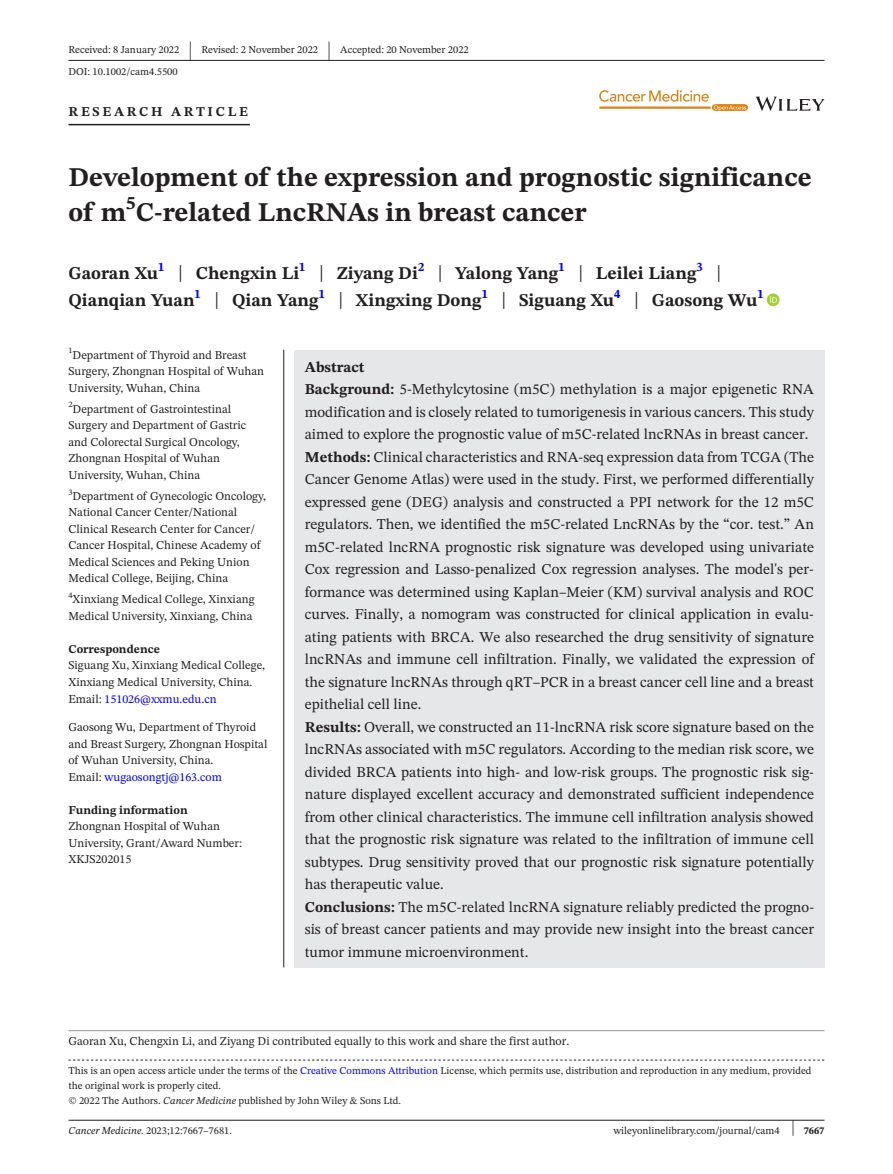
<style>
.page{position:relative;width:893px;height:1174px;background:#fff}
.page>*{position:absolute;margin:0;border:0;box-sizing:border-box;transform-origin:0 0}
.t1{font:700 27px/34.5px "STIX Two Text";color:#231f20}
.t2{font:25.65px "STIX Two Text";color:#231f20;scale:.49 1}
.t3{font:700 18px/27px "STIX Two Text";color:#231f20}
.t4{font:15px/22.5px "STIX Two Text";color:#231f20}
.t5{font:700 13.5px "STIX Two Text";letter-spacing:.2em;color:#231f20}
.t6{font:12px/16.5px "STIX Two Text";color:#231f20}
.t7{font:700 12px "STIX Two Text";color:#231f20}
.t8{font:10.5px/15px "STIX Two Text";color:#231f20}
.s1{font-weight:400;font-size:23.4px}
.s2{color:#00f}
.s3{font-weight:700}
.s4{font-style:italic}
.s5{font-size:22.2px}
</style>
<div class="page">
<hr style="left:68px;top:1119px;width:756px;height:1px;background:#231f20">
<svg style="left:756px;top:97px;width:68px;height:14px"></svg>
<svg style="left:599px;top:90px;width:149px;height:21px"></svg>
<hr style="left:68px;top:60px;width:756px;height:1px;background:#231f20">
<hr style="left:68px;top:124px;width:182px;height:1px;background:#231f20">
<svg style="left:767px;top:293px;width:12px;height:13px"></svg>
<svg style="left:770px;top:296px;width:7px;height:7px"></svg>
<svg style="left:68px;top:1059px;width:756px;height:1px"></svg>
<hr style="left:68px;top:1030px;width:756px;height:1px;background:#939598">
<div style="left:294px;top:350px;width:530px;height:617px;background:#e6e7e9"></div>
<hr style="left:283px;top:350px;width:1px;height:617px;background:#231f20">
<p class="t8" style="left:68px;top:42px;width:112px">Received: 8 January 2022</p>
<h2 class="t2" style="left:189px;top:32px;width:8px">|</h2>
<p class="t8" style="left:202px;top:42px;width:118px">Revised: 2 November 2022</p>
<h2 class="t2" style="left:327px;top:32px;width:8px">|</h2>
<p class="t8" style="left:340px;top:42px;width:130px">Accepted: 20 November 2022</p>
<p class="t8" style="left:68px;top:64px;width:111px">DOI: 10.1002/cam4.5500</p>
<p class="t5" style="left:68px;top:101px;width:181px">RESEARCH ARTICLE</p>
<h1 class="t1" style="left:68px;top:161px;width:745px">Development of the expression and prognostic significance of m<sup>5</sup>C-related LncRNAs in breast cancer</h1>
<p class="t3" style="left:68px;top:260px;width:697px">Gaoran Xu<sup>1</sup> <span class="s1">|</span> Chengxin Li<sup>1</sup> <span class="s1">|</span> Ziyang Di<sup>2</sup> <span class="s1">|</span> Yalong Yang<sup>1</sup> <span class="s1">|</span> Leilei Liang<sup>3</sup> <span class="s1">|<br></span>Qianqian Yuan<sup>1</sup> <span class="s1">|</span> Qian Yang<sup>1</sup> <span class="s1">|</span> Xingxing Dong<sup>1</sup> <span class="s1">|</span> Siguang Xu<sup>4</sup> <span class="s1">|</span> Gaosong Wu<sup>1</sup></p>
<p class="t6" style="left:68px;top:346px;width:197px"><sup>1</sup>Department of Thyroid and Breast<br>Surgery, Zhongnan Hospital of Wuhan<br>University, Wuhan, China</p>
<p class="t6" style="left:68px;top:400px;width:179px"><sup>2</sup>Department of Gastrointestinal<br>Surgery and Department of Gastric and Colorectal Surgical Oncology,<br>Zhongnan Hospital of Wuhan<br>University, Wuhan, China</p>
<p class="t6" style="left:68px;top:487px;width:199px"><sup>3</sup>Department of Gynecologic Oncology, National Cancer Center/National Clinical Research Center for Cancer/ Cancer Hospital, Chinese Academy of Medical Sciences and Peking Union Medical College, Beijing, China</p>
<p class="t6" style="left:68px;top:591px;width:188px"><sup>4</sup>Xinxiang Medical College, Xinxiang<br>Medical University, Xinxiang, China</p>
<p class="t7" style="left:68px;top:640px;width:93px">Correspondence</p>
<p class="t6" style="left:68px;top:657px;width:198px">Siguang Xu, Xinxiang Medical College,<br>Xinxiang Medical University, China.<br>Email: <span class="s2">151026@xxmu.edu.cn</span></p>
<p class="t6" style="left:68px;top:718px;width:200px">Gaosong Wu, Department of Thyroid and Breast Surgery, Zhongnan Hospital of Wuhan University, China.<br>Email: <span class="s2">wugaosongtj@163.com</span></p>
<p class="t7" style="left:68px;top:801px;width:121px">Funding information</p>
<p class="t6" style="left:68px;top:817px;width:175px">Zhongnan Hospital of Wuhan<br>University, Grant/Award Number:<br>XKJS202015</p>
<p class="t4" style="left:305px;top:355px;width:511px"><span class="s3">Abstract<br>Background:</span> 5-Methylcytosine (m5C) methylation is a major epigenetic RNA modification and is closely related to tumorigenesis in various cancers. This study aimed to explore the prognostic value of m5C-related lncRNAs in breast cancer.<br><span class="s3">Methods:</span> Clinical characteristics and RNA-seq expression data from TCGA (The Cancer Genome Atlas) were used in the study. First, we performed differentially expressed gene (DEG) analysis and constructed a PPI network for the 12 m5C regulators. Then, we identified the m5C-related LncRNAs by the “cor. test.” An m5C-related lncRNA prognostic risk signature was developed using univariate Cox regression and Lasso-penalized Cox regression analyses. The model's per&shy;formance was determined using Kaplan–Meier (KM) survival analysis and ROC curves. Finally, a nomogram was constructed for clinical application in evalu&shy;ating patients with BRCA. We also researched the drug sensitivity of signature lncRNAs and immune cell infiltration. Finally, we validated the expression of the signature lncRNAs through qRT–PCR in a breast cancer cell line and a breast epithelial cell line.<br><span class="s3">Results:</span> Overall, we constructed an 11-lncRNA risk score signature based on the lncRNAs associated with m5C regulators. According to the median risk score, we divided BRCA patients into high- and low-risk groups. The prognostic risk sig&shy;nature displayed excellent accuracy and demonstrated sufficient independence from other clinical characteristics. The immune cell infiltration analysis showed that the prognostic risk signature was related to the infiltration of immune cell subtypes. Drug sensitivity proved that our prognostic risk signature potentially has therapeutic value.<br><span class="s3">Conclusions:</span> The m5C-related lncRNA signature reliably predicted the progno&shy;sis of breast cancer patients and may provide new insight into the breast cancer tumor immune microenvironment.</p>
<p class="t6" style="left:68px;top:1032px;width:502px">Gaoran Xu, Chengxin Li, and Ziyang Di contributed equally to this work and share the first author.</p>
<p class="t8" style="left:68px;top:1063px;width:745px">This is an open access article under the terms of the <span class="s2">Creative Commons Attribution</span> License, which permits use, distribution and reproduction in any medium, provided the original work is properly cited.<br>© 2022 The Authors. <span class="s4">Cancer Medicine</span> published by John Wiley &amp; Sons Ltd.</p>
<p class="t8" style="left:68px;top:1123px;width:165px"><span class="s4">Cancer Medicine.</span> 2023;12:7667–7681.</p>
<p class="t8" style="left:613px;top:1123px;width:213px">wileyonlinelibrary.com/journal/cam4 <span class="s5">|</span> <span class="s3">7667</span></p>
</div>
